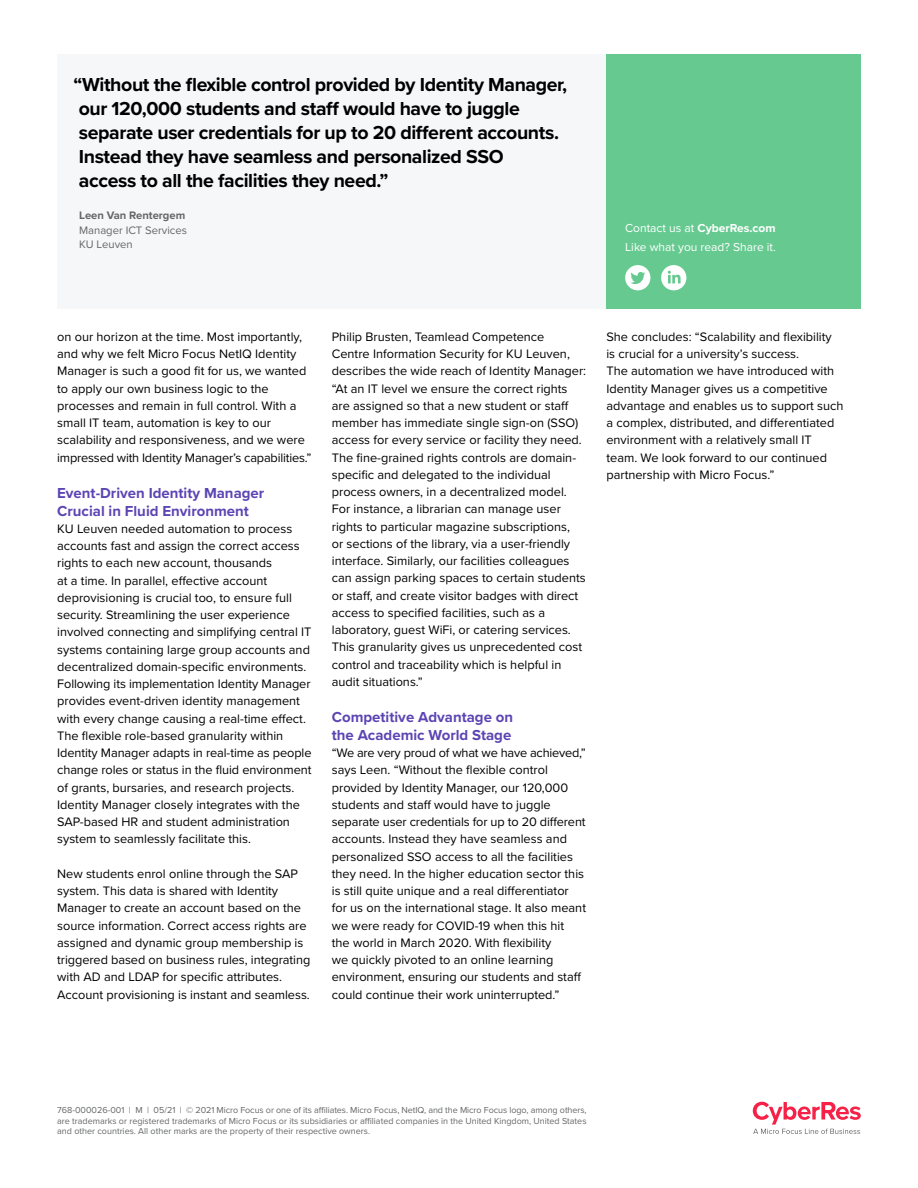
<style>
.page{position:relative;width:918px;height:1188px;background:#fff}
.page>*{position:absolute;margin:0;border:0;box-sizing:border-box;transform-origin:0 0}
.Pull_Quote_Screamer{font:700 19.5px/24px "Proxima Nova";letter-spacing:-.02em;color:#000}
.Header_b_Level1{font:700 15px/18px "Proxima Nova";color:#5c45b3}
.Body_c_8_5_11_5{font:12.75px/17.2px "Proxima Nova";color:#000}
.Contact_White{font:12px "Proxima Nova";color:#fff}
.Contact_White-2{font:700 12px "Proxima Nova";color:#fff}
.t1{font:11.25px "Proxima Nova";color:#656668}
.t2{font:700 11.25px "Proxima Nova";color:#656668}
.Mouse_Type{font:9px/10.5px "Proxima Nova";color:#656668;text-align:justify}
.s1{font-weight:400}
</style>
<div class="page">
<div style="left:57px;top:54px;width:804px;height:254px;background:#f5f7f8"></div>
<div style="left:606px;top:54px;width:255px;height:254px;background:#66ca90"></div>
<div style="left:625px;top:265px;width:25px;height:25px;background:#fff;border-radius:13px"></div>
<svg style="left:630px;top:272px;width:15px;height:12px"></svg>
<div style="left:661px;top:265px;width:25px;height:25px;background:#fff;border-radius:13px"></div>
<svg style="left:668px;top:271px;width:13px;height:12px"></svg>
<svg style="left:753px;top:1102px;width:108px;height:32px"></svg>
<p class="Pull_Quote_Screamer" style="left:74px;top:72px;width:495px">“Without the flexible control provided by Identity Manager, our 120,000 students and staff would have to juggle separate user credentials for up to 20 different accounts.<br>Instead they have seamless and personalized SSO<br>access to all the facilities they need.”</p>
<p class="t2" style="left:79px;top:207px;width:108px">Leen Van Rentergem</p>
<p class="t1" style="left:79px;top:222px;width:109px">Manager ICT Services</p>
<p class="t1" style="left:79px;top:236px;width:55px">KU Leuven</p>
<p class="Contact_White-2" style="left:625px;top:219px;width:152px"><span class="s1">Contact us at</span> CyberRes.com</p>
<p class="Contact_White" style="left:625px;top:238px;width:152px">Like what you read? Share it.</p>
<p class="Body_c_8_5_11_5" style="left:57px;top:328px;width:256px">on our horizon at the time. Most importantly, and why we felt Micro Focus NetIQ Identity Manager is such a good fit for us, we wanted to apply our own business logic to the processes and remain in full control. With a small IT team, automation is key to our scalability and responsiveness, and we were impressed with Identity Manager’s capabilities.”</p>
<p class="Header_b_Level1" style="left:57px;top:483px;width:209px">Event-Driven Identity Manager<br>Crucial in Fluid Environment</p>
<p class="Body_c_8_5_11_5" style="left:57px;top:520px;width:256px">KU Leuven needed automation to process accounts fast and assign the correct access rights to each new account, thousands<br>at a time. In parallel, effective account deprovisioning is crucial too, to ensure full security. Streamlining the user experience involved connecting and simplifying central IT systems containing large group accounts and decentralized domain-specific environments.<br>Following its implementation Identity Manager provides event-driven identity management with every change causing a real-time effect.<br>The flexible role-based granularity within Identity Manager adapts in real-time as people change roles or status in the fluid environment of grants, bursaries, and research projects.<br>Identity Manager closely integrates with the SAP-based HR and student administration system to seamlessly facilitate this.</p>
<p class="Body_c_8_5_11_5" style="left:57px;top:865px;width:255px">New students enrol online through the SAP system. This data is shared with Identity Manager to create an account based on the source information. Correct access rights are assigned and dynamic group membership is triggered based on business rules, integrating with AD and LDAP for specific attributes.<br>Account provisioning is instant and seamless.</p>
<p class="Body_c_8_5_11_5" style="left:332px;top:328px;width:256px">Philip Brusten, Teamlead Competence<br>Centre Information Security for KU Leuven, describes the wide reach of Identity Manager: “At an IT level we ensure the correct rights are assigned so that a new student or staff member has immediate single sign-on (SSO) access for every service or facility they need.<br>The fine-grained rights controls are domain&shy;specific and delegated to the individual process owners, in a decentralized model.<br>For instance, a librarian can manage user rights to particular magazine subscriptions,<br>or sections of the library, via a user-friendly interface. Similarly, our facilities colleagues can assign parking spaces to certain students or staff, and create visitor badges with direct access to specified facilities, such as a laboratory, guest WiFi, or catering services.<br>This granularity gives us unprecedented cost control and traceability which is helpful in audit situations.”</p>
<p class="Header_b_Level1" style="left:332px;top:708px;width:183px">Competitive Advantage on the Academic World Stage</p>
<p class="Body_c_8_5_11_5" style="left:332px;top:744px;width:256px">“We are very proud of what we have achieved,” says Leen. “Without the flexible control provided by Identity Manager, our 120,000 students and staff would have to juggle separate user credentials for up to 20 different accounts. Instead they have seamless and personalized SSO access to all the facilities they need. In the higher education sector this is still quite unique and a real differentiator for us on the international stage. It also meant we were ready for COVID-19 when this hit<br>the world in March 2020. With flexibility<br>we quickly pivoted to an online learning environment, ensuring our students and staff could continue their work uninterrupted.”</p>
<p class="Body_c_8_5_11_5" style="left:606px;top:328px;width:239px">She concludes: “Scalability and flexibility is crucial for a university’s success.<br>The automation we have introduced with Identity Manager gives us a competitive advantage and enables us to support such a complex, distributed, and differentiated environment with a relatively small IT team. We look forward to our continued partnership with Micro Focus.”</p>
<p class="Mouse_Type" style="left:57px;top:1104px;width:531px">768-000026-001 | M | 05/21 | © 2021 Micro Focus or one of its affiliates. Micro Focus, NetIQ, and the Micro Focus logo, among others, are trademarks or registered trademarks of Micro Focus or its subsidiaries or affiliated companies in the United Kingdom, United States and other countries. All other marks are the property of their respective owners.</p>
</div>
